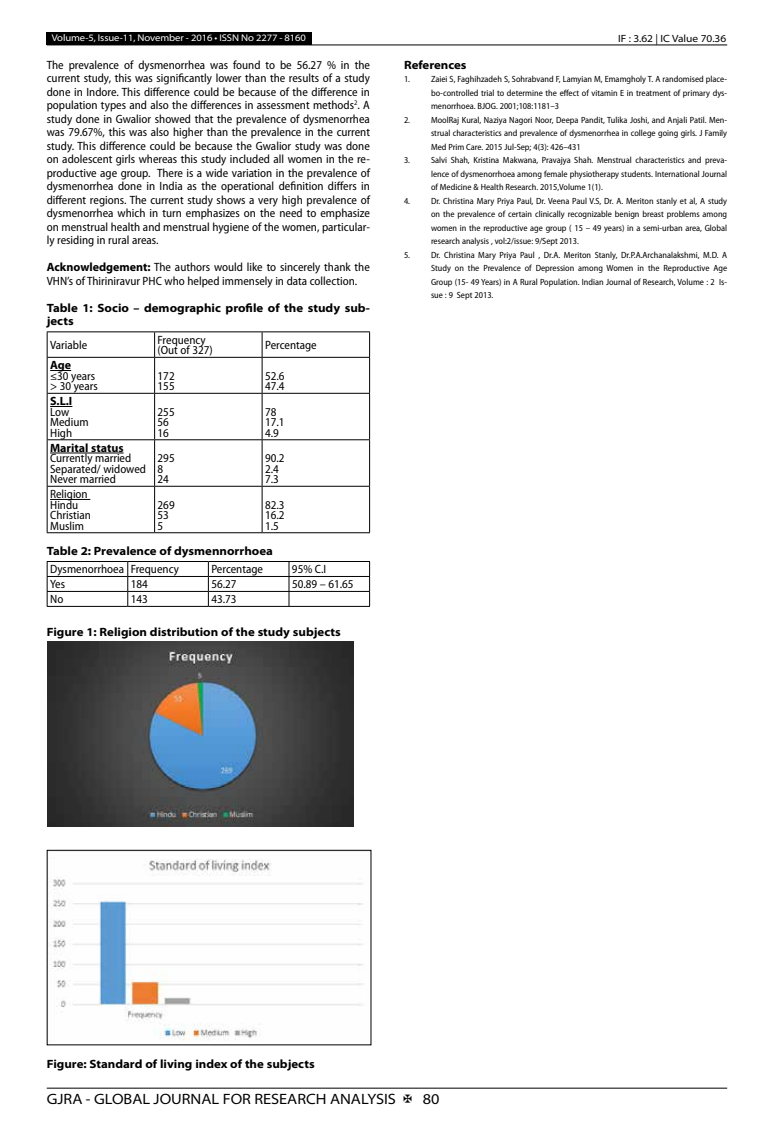
<style>
.page{position:relative;width:774px;height:1136px;background:#fff}
.page>*{position:absolute;margin:0;border:0;box-sizing:border-box;transform-origin:0 0}
.t1{font:semi-expanded 15px "Myriad Pro";color:#000}
.t2{font:semi-condensed 12px/10.5px "Myriad Pro";color:#000}
.t3{font:700 semi-expanded 12px/13.5px "Myriad Pro";color:#000}
.t4{font:700 12px "Myriad Pro";color:#000}
.t5{font:semi-expanded 10.5px "Myriad Pro";color:#000}
.t6{font:semi-expanded 9.75px "Myriad Pro";letter-spacing:-.01em;color:#fff}
.t7{font:semi-condensed 9px/13.5px "Myriad Pro";color:#000;text-align:justify}
.s1{font-weight:700;font-stretch:normal}
</style>
<div class="page">
<hr style="left:47px;top:1087px;width:680px;height:1px;background:#000">
<div style="left:47px;top:32px;width:265px;height:13px;background:#000"></div>
<hr style="left:47px;top:45px;width:680px;height:1px;background:#000">
<svg style="left:154px;top:332px;width:1px;height:25px"></svg>
<svg style="left:262px;top:332px;width:1px;height:25px"></svg>
<hr style="left:47px;top:357px;width:108px;height:1px;background:#000">
<hr style="left:155px;top:357px;width:107px;height:1px;background:#000">
<hr style="left:154px;top:357px;width:1px;height:36px;background:#000">
<hr style="left:262px;top:357px;width:108px;height:1px;background:#000">
<hr style="left:262px;top:357px;width:1px;height:36px;background:#000">
<hr style="left:47px;top:393px;width:108px;height:1px;background:#000">
<hr style="left:155px;top:393px;width:107px;height:1px;background:#000">
<hr style="left:154px;top:393px;width:1px;height:46px;background:#000">
<hr style="left:262px;top:393px;width:108px;height:1px;background:#000">
<hr style="left:262px;top:393px;width:1px;height:46px;background:#000">
<hr style="left:47px;top:439px;width:108px;height:1px;background:#000">
<hr style="left:155px;top:439px;width:107px;height:1px;background:#000">
<hr style="left:154px;top:440px;width:1px;height:46px;background:#000">
<hr style="left:262px;top:439px;width:108px;height:1px;background:#000">
<hr style="left:262px;top:440px;width:1px;height:46px;background:#000">
<hr style="left:47px;top:486px;width:108px;height:1px;background:#000">
<hr style="left:155px;top:486px;width:107px;height:1px;background:#000">
<hr style="left:154px;top:486px;width:1px;height:46px;background:#000">
<hr style="left:262px;top:486px;width:108px;height:1px;background:#000">
<hr style="left:262px;top:486px;width:1px;height:46px;background:#000">
<hr style="left:47px;top:331px;width:108px;height:1px;background:#000">
<svg style="left:47px;top:332px;width:1px;height:25px"></svg>
<hr style="left:155px;top:331px;width:107px;height:1px;background:#000">
<hr style="left:262px;top:331px;width:108px;height:1px;background:#000">
<svg style="left:369px;top:332px;width:1px;height:25px"></svg>
<hr style="left:47px;top:357px;width:1px;height:36px;background:#000">
<hr style="left:369px;top:357px;width:1px;height:36px;background:#000">
<hr style="left:47px;top:393px;width:1px;height:46px;background:#000">
<hr style="left:369px;top:393px;width:1px;height:46px;background:#000">
<hr style="left:47px;top:440px;width:1px;height:46px;background:#000">
<hr style="left:369px;top:440px;width:1px;height:46px;background:#000">
<hr style="left:47px;top:486px;width:1px;height:46px;background:#000">
<hr style="left:369px;top:486px;width:1px;height:46px;background:#000">
<hr style="left:47px;top:532px;width:108px;height:1px;background:#000">
<hr style="left:155px;top:532px;width:107px;height:1px;background:#000">
<hr style="left:262px;top:532px;width:108px;height:1px;background:#000">
<svg style="left:50px;top:370px;width:21px;height:1px"></svg>
<svg style="left:50px;top:406px;width:22px;height:1px"></svg>
<hr style="left:50px;top:452px;width:74px;height:1px;background:#000">
<hr style="left:50px;top:499px;width:40px;height:1px;background:#000">
<hr style="left:47px;top:576px;width:81px;height:1px;background:#000">
<hr style="left:128px;top:576px;width:80px;height:1px;background:#000">
<hr style="left:208px;top:576px;width:81px;height:1px;background:#000">
<hr style="left:289px;top:576px;width:81px;height:1px;background:#000">
<hr style="left:47px;top:591px;width:81px;height:1px;background:#000">
<hr style="left:128px;top:591px;width:80px;height:1px;background:#000">
<svg style="left:127px;top:562px;width:1px;height:44px"></svg>
<hr style="left:208px;top:591px;width:81px;height:1px;background:#000">
<svg style="left:208px;top:562px;width:1px;height:44px"></svg>
<hr style="left:289px;top:591px;width:81px;height:1px;background:#000">
<svg style="left:289px;top:562px;width:1px;height:44px"></svg>
<hr style="left:47px;top:561px;width:81px;height:1px;background:#000">
<hr style="left:128px;top:561px;width:80px;height:1px;background:#000">
<hr style="left:208px;top:561px;width:81px;height:1px;background:#000">
<hr style="left:289px;top:561px;width:81px;height:1px;background:#000">
<svg style="left:47px;top:562px;width:1px;height:44px"></svg>
<svg style="left:369px;top:562px;width:1px;height:44px"></svg>
<hr style="left:47px;top:606px;width:81px;height:1px;background:#000">
<hr style="left:128px;top:606px;width:80px;height:1px;background:#000">
<hr style="left:208px;top:606px;width:81px;height:1px;background:#000">
<hr style="left:289px;top:606px;width:81px;height:1px;background:#000">
<img style="left:47px;top:642px;width:307px;height:183px">
<img style="left:49px;top:851px;width:320px;height:190px">
<div style="left:47px;top:849px;width:324px;height:196px;border:1px solid #000"></div>
<p class="t6" style="left:52px;top:32px;width:256px">Volume-5, Issue-11, November - 2016 • ISSN No 2277 - 8160</p>
<p class="t5" style="left:618px;top:32px;width:110px">IF : 3.62 | IC Value 70.36</p>
<p class="t2" style="left:47px;top:58px;width:325px;line-height:13.5px;text-align:justify">The prevalence of dysmenorrhea was found to be 56.27 % in the current study, this was significantly lower than the results of a study done in Indore. This difference could be because of the difference in population types and also the differences in assessment methods<sup>2</sup>. A study done in Gwalior showed that the prevalence of dysmenorrhea was 79.67%, this was also higher than the prevalence in the current study. This difference could be because the Gwalior study was done on adolescent girls whereas this study included all women in the re&shy;productive age group. There is a wide variation in the prevalence of dysmenorrhea done in India as the operational definition differs in different regions. The current study shows a very high prevalence of dysmenorrhea which in turn emphasizes on the need to emphasize on menstrual health and menstrual hygiene of the women, particular&shy;ly residing in rural areas.</p>
<p class="t2" style="left:47px;top:261px;width:325px;line-height:13.5px"><span class="s1">Acknowledgement:</span> The authors would like to sincerely thank the<br>VHN’s of Thiriniravur PHC who helped immensely in data collection.</p>
<p class="t3" style="left:47px;top:301px;width:325px">Table 1: Socio – demographic profile of the study sub&shy;jects</p>
<p class="t2" style="left:50px;top:340px;width:39px">Variable</p>
<p class="t2" style="left:158px;top:335px;width:57px">Frequency (Out of 327)</p>
<p class="t2" style="left:265px;top:340px;width:53px">Percentage</p>
<p class="t4" style="left:50px;top:358px;width:23px">Age</p>
<p class="t2" style="left:50px;top:371px;width:49px">≤30 years &gt; 30 years</p>
<p class="t2" style="left:158px;top:371px;width:19px">172<br>155</p>
<p class="t2" style="left:265px;top:371px;width:21px">52.6<br>47.4</p>
<p class="t4" style="left:50px;top:394px;width:24px">S.L.I</p>
<p class="t2" style="left:50px;top:407px;width:40px">Low<br>Medium<br>High</p>
<p class="t2" style="left:158px;top:407px;width:19px">255<br>56<br>16</p>
<p class="t2" style="left:265px;top:407px;width:21px">78<br>17.1<br>4.9</p>
<p class="t4" style="left:50px;top:441px;width:75px">Marital status</p>
<p class="t2" style="left:50px;top:453px;width:97px">Currently married<br>Separated/ widowed<br>Never married</p>
<p class="t2" style="left:158px;top:453px;width:19px">295<br>8<br>24</p>
<p class="t2" style="left:265px;top:453px;width:21px">90.2<br>2.4<br>7.3</p>
<p class="t2" style="left:50px;top:489px;width:42px">Religion<br>Hindu<br>Christian<br>Muslim</p>
<p class="t2" style="left:158px;top:499px;width:19px">269<br>53<br>5</p>
<p class="t2" style="left:265px;top:499px;width:21px;text-align:justify">82.3<br>16.2<br>1.5</p>
<p class="t3" style="left:47px;top:544px;width:228px">Table 2: Prevalence of dysmennorrhoea</p>
<p class="t2" style="left:50px;top:564px;width:130px">Dysmenorrhoea Frequency</p>
<p class="t2" style="left:211px;top:564px;width:53px">Percentage</p>
<p class="t2" style="left:292px;top:564px;width:36px">95% C.I</p>
<p class="t2" style="left:50px;top:579px;width:17px">Yes</p>
<p class="t2" style="left:131px;top:579px;width:19px">184</p>
<p class="t2" style="left:211px;top:579px;width:27px">56.27</p>
<p class="t2" style="left:292px;top:579px;width:63px">50.89 – 61.65</p>
<p class="t2" style="left:50px;top:594px;width:15px">No</p>
<p class="t2" style="left:131px;top:594px;width:19px">143</p>
<p class="t2" style="left:211px;top:594px;width:27px">43.73</p>
<p class="t3" style="left:47px;top:625px;width:295px">Figure 1: Religion distribution of the study subjects</p>
<p class="t3" style="left:404px;top:58px;width:64px">References</p>
<p class="t7" style="left:431px;top:73px;width:298px;text-indent:-27px">1. Zaiei S, Faghihzadeh S, Sohrabvand F, Lamyian M, Emamgholy T. A randomised place&shy;bo-controlled trial to determine the effect of vitamin E in treatment of primary dys&shy;menorrhoea. BJOG. 2001;108:1181–3</p>
<p class="t7" style="left:431px;top:113px;width:298px;text-indent:-27px">2. MoolRaj Kural, Naziya Nagori Noor, Deepa Pandit, Tulika Joshi, and Anjali Patil. Men&shy;strual characteristics and prevalence of dysmenorrhea in college going girls. J Family Med Prim Care. 2015 Jul-Sep; 4(3): 426–431</p>
<p class="t7" style="left:431px;top:154px;width:298px;text-indent:-27px">3. Salvi Shah, Kristina Makwana, Pravajya Shah. Menstrual characteristics and preva&shy;lence of dysmenorrhoea among female physiotherapy students. International Journal of Medicine &amp; Health Research. 2015,Volume 1(1).</p>
<p class="t7" style="left:431px;top:194px;width:298px;text-indent:-27px">4. Dr. Christina Mary Priya Paul, Dr. Veena Paul V.S, Dr. A. Meriton stanly et al, A study on the prevalence of certain clinically recognizable benign breast problems among women in the reproductive age group ( 15 – 49 years) in a semi-urban area, Global research analysis , vol:2/issue: 9/Sept 2013.</p>
<p class="t7" style="left:431px;top:248px;width:298px;text-indent:-27px">5. Dr. Christina Mary Priya Paul , Dr.A. Meriton Stanly, Dr.P.A.Archanalakshmi, M.D. A Study on the Prevalence of Depression among Women in the Reproductive Age Group (15- 49 Years) in A Rural Population. Indian Journal of Research, Volume : 2 Is&shy;sue : 9 Sept 2013.</p>
<p class="t3" style="left:47px;top:1057px;width:269px">Figure: Standard of living index of the subjects</p>
<p class="t1" style="left:47px;top:1090px;width:351px">GJRA - GLOBAL JOURNAL FOR RESEARCH ANALYSIS</p>
<p class="t1" style="left:423px;top:1090px;width:18px">80</p>
</div>
